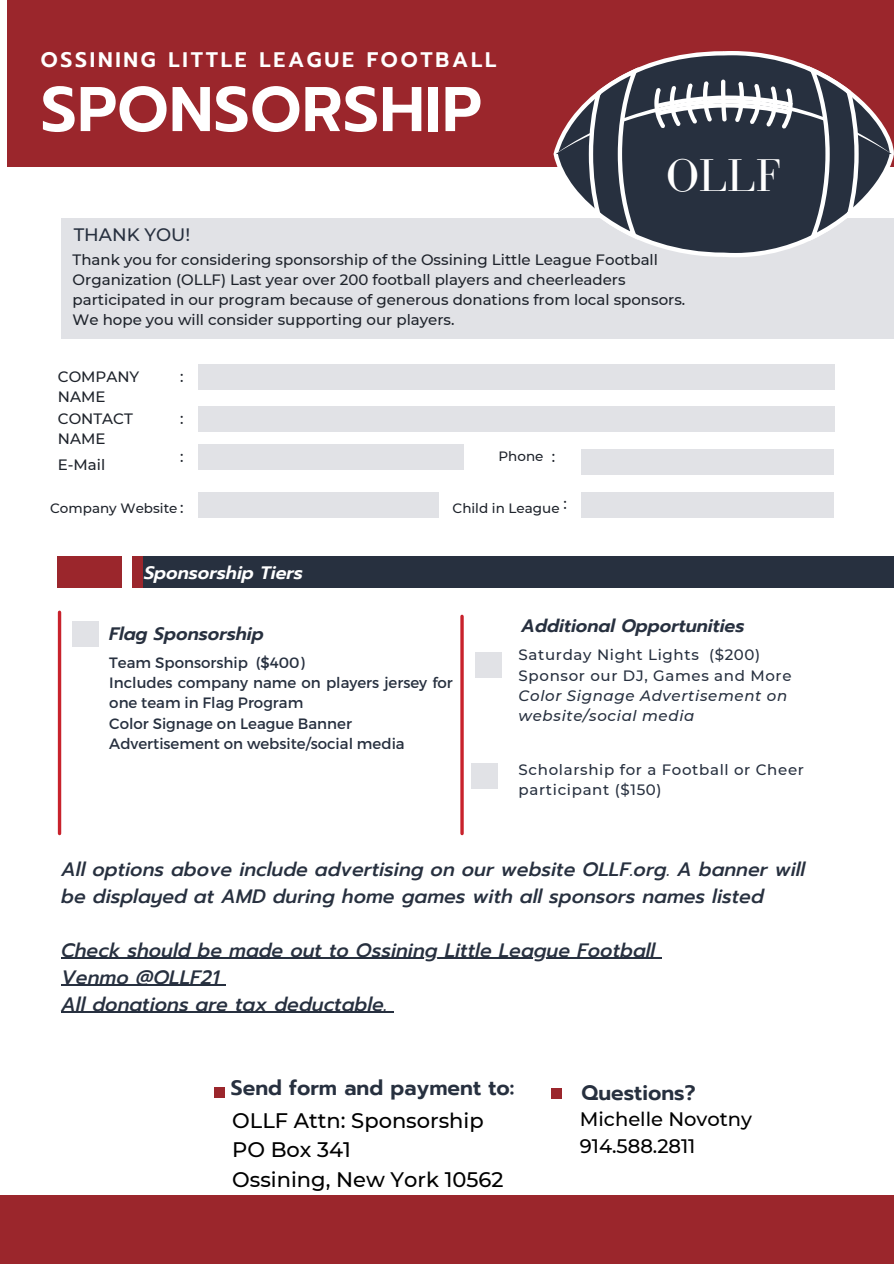
<style>
.page{position:relative;width:894px;height:1264px;background:#fff}
.page>*{position:absolute;margin:0;border:0;box-sizing:border-box;transform-origin:0 0}
.t1{font:600 63px "Prompt";letter-spacing:.01em;color:#fff}
.t2{font:47.25px "Bodoni FLF";color:#fff}
.t3{font:500 21px/29.2px "Montserrat";color:#000}
.t4{font:600 21px "Prompt";letter-spacing:.13em;color:#fff}
.t5{font:600 20.85px "Prompt";color:#27303f}
.t6{font:500 19.5px/27px "Montserrat";color:#000}
.t7{font:italic 500 19.35px/27px "Prompt";color:#27303f}
.t8{font:italic 600 18px "Prompt";color:#27303f}
.t9{font:italic 600 18px "Prompt";color:#fff}
.t10{font:500 18px "Montserrat";color:#27303f}
.t11{font:500 15px/20.2px "Montserrat";color:#1e232b}
.t12{font:15px/20.2px "Montserrat";color:#27303f}
.t13{font:500 15px/20.2px "Montserrat";letter-spacing:.045em;color:#27303f}
.t14{font:italic 500 15px/20.2px "Montserrat";letter-spacing:.045em;color:#27303f}
.t15{font:500 13.5px "Montserrat";color:#1e232b}
</style>
<div class="page">
<div style="left:61px;top:219px;width:832px;height:120px;background:#e1e2e6"></div>
<div style="left:198px;top:364px;width:636px;height:26px;background:#e1e2e6"></div>
<div style="left:198px;top:406px;width:636px;height:26px;background:#e1e2e6"></div>
<div style="left:198px;top:444px;width:265px;height:26px;background:#e1e2e6"></div>
<div style="left:581px;top:448px;width:253px;height:26px;background:#e1e2e6"></div>
<div style="left:198px;top:491px;width:240px;height:26px;background:#e1e2e6"></div>
<div style="left:581px;top:491px;width:252px;height:26px;background:#e1e2e6"></div>
<div style="left:73px;top:621px;width:26px;height:26px;background:#e1e2e6"></div>
<div style="left:471px;top:763px;width:27px;height:25px;background:#e1e2e6"></div>
<div style="left:475px;top:651px;width:27px;height:26px;background:#e1e2e6"></div>
<div style="left:7px;top:0;width:886px;height:166px;background:#9b262c"></div>
<div style="left:0;top:1195px;width:893px;height:68px;background:#9b262c"></div>
<hr style="left:460px;top:616px;width:3px;height:217px;background:#c8222c">
<hr style="left:58px;top:612px;width:3px;height:221px;background:#c8222c">
<div style="left:214px;top:1086px;width:10px;height:11px;background:#9b262c"></div>
<div style="left:132px;top:556px;width:761px;height:32px;background:#27303f"></div>
<div style="left:58px;top:556px;width:64px;height:32px;background:#9b262c"></div>
<div style="left:133px;top:556px;width:10px;height:32px;background:#9b262c"></div>
<hr style="left:61px;top:957px;width:594px;height:1px;background:#27303f">
<hr style="left:61px;top:984px;width:158px;height:1px;background:#27303f">
<hr style="left:61px;top:1011px;width:326px;height:1px;background:#27303f">
<div style="left:551px;top:1088px;width:11px;height:10px;background:#9b262c"></div>
<svg style="left:553px;top:140px;width:340px;height:117px"></svg>
<svg style="left:555px;top:51px;width:336px;height:190px"></svg>
<p class="t4" style="left:41px;top:45px;width:457px">OSSINING LITTLE LEAGUE FOOTBALL</p>
<p class="t1" style="left:41px;top:62px;width:442px">SPONSORSHIP</p>
<p class="t10" style="left:74px;top:223px;width:118px">THANK YOU!</p>
<h4 class="t2" style="left:666px;top:149px;width:117px">OLLF</h4>
<p class="t11" style="left:73px;top:249px;width:614px">Thank you for considering sponsorship of the Ossining Little League Football Organization (OLLF) Last year over 200 football players and cheerleaders participated in our program because of generous donations from local sponsors.<br>We hope you will consider supporting our players.</p>
<p class="t11" style="left:58px;top:366px;width:83px">COMPANY<br>NAME</p>
<p class="t11" style="left:58px;top:408px;width:77px">CONTACT<br>NAME</p>
<p class="t11" style="left:58px;top:454px;width:49px">E-Mail</p>
<h6 class="t11" style="left:180px;top:366px;width:5px">:</h6>
<p class="t11" style="left:180px;top:408px;width:5px">:</p>
<h6 class="t11" style="left:180px;top:446px;width:5px">:</h6>
<p class="t15" style="left:50px;top:500px;width:129px">Company Website</p>
<p class="t11" style="left:180px;top:498px;width:5px">:</p>
<p class="t9" style="left:144px;top:559px;width:160px">Sponsorship Tiers</p>
<p class="t15" style="left:498px;top:447px;width:46px">Phone</p>
<p class="t11" style="left:551px;top:446px;width:5px">:</p>
<p class="t11" style="left:563px;top:493px;width:5px">:</p>
<p class="t15" style="left:452px;top:500px;width:108px">Child in League</p>
<p class="t8" style="left:109px;top:620px;width:156px">Flag Sponsorship</p>
<h4 class="t12" style="left:109px;top:651px;width:197px">Team Sponsorship ($400)</h4>
<h4 class="t12" style="left:109px;top:672px;width:345px">Includes company name on players jersey for one team in Flag Program</h4>
<h4 class="t12" style="left:109px;top:712px;width:244px">Color Signage on League Banner</h4>
<h4 class="t12" style="left:109px;top:732px;width:297px">Advertisement on website/social media</h4>
<p class="t8" style="left:521px;top:612px;width:225px">Additional Opportunities</p>
<h6 class="t13" style="left:518px;top:645px;width:243px">Saturday Night Lights ($200)</h6>
<p class="t13" style="left:518px;top:665px;width:274px">Sponsor our DJ, Games and More</p>
<p class="t14" style="left:518px;top:685px;width:270px">Color Signage Advertisement on website/social media</p>
<p class="t13" style="left:518px;top:759px;width:287px">Scholarship for a Football or Cheer participant ($150)</p>
<h2 class="t7" style="left:61px;top:855px;width:745px">All options above include advertising on our website OLLF.org. A banner will be displayed at AMD during home games with all sponsors names listed</h2>
<h5 class="t7" style="left:61px;top:936px;width:595px">Check should be made out to Ossining Little League Football<br>Venmo @OLLF21<br>All donations are tax deductable.</h5>
<h3 class="t5" style="left:231px;top:1072px;width:285px">Send form and payment to:</h3>
<h1 class="t3" style="left:232px;top:1105px;width:273px">OLLF Attn: Sponsorship<br>PO Box 341<br>Ossining, New York 10562</h1>
<p class="t6" style="left:579px;top:1105px;width:174px">Michelle Novotny<br>914.588.2811</p>
<p class="t5" style="left:581px;top:1076px;width:115px">Questions?</p>
</div>
